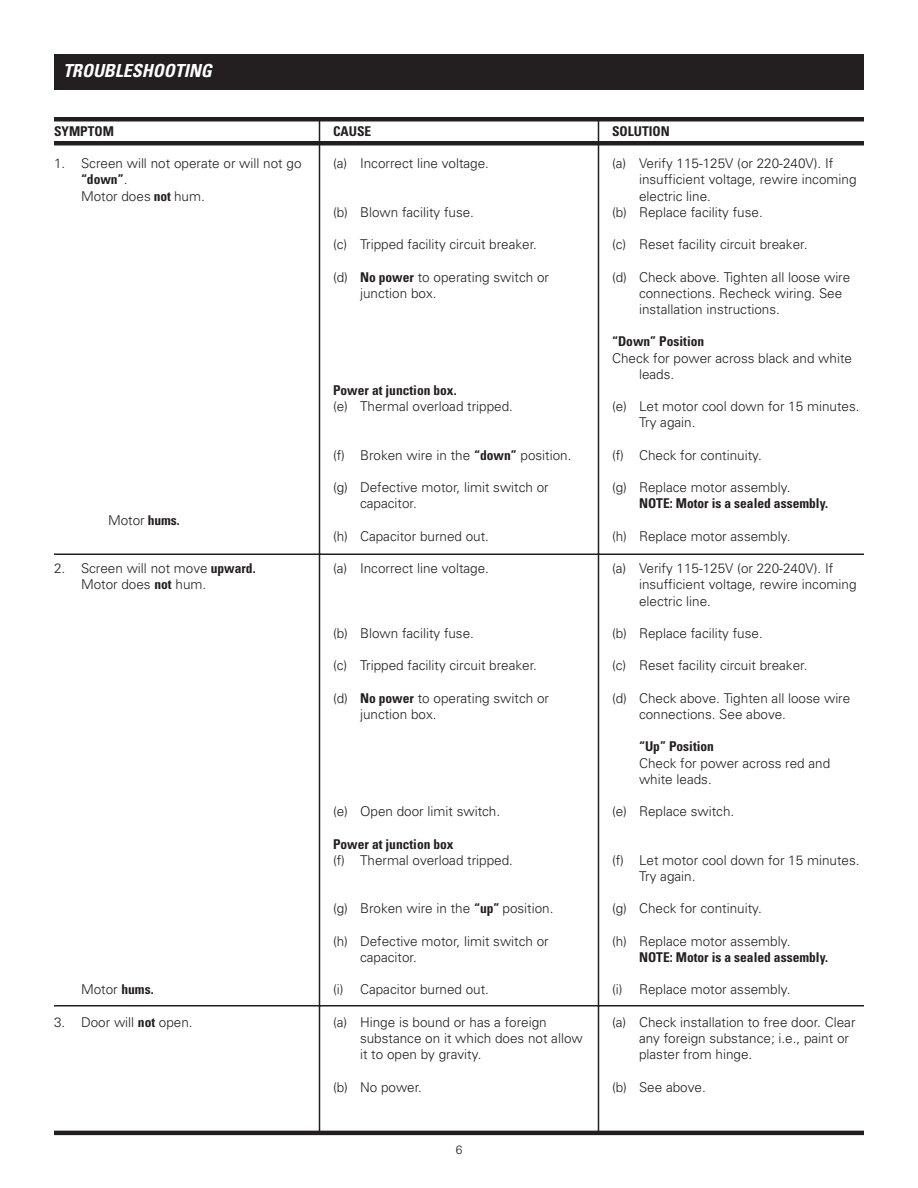
<style>
.page{position:relative;width:918px;height:1188px;background:#fff}
.page>*{position:absolute;margin:0;border:0;box-sizing:border-box;transform-origin:0 0}
.t1{font:italic 700 condensed 18px "Univers";color:#fff}
.t2{font:300 13.5px/16.2px "Univers";color:#231f20}
.t3{font:700 condensed 13.5px "Univers";color:#231f20}
.t4{font:300 12px "Univers";color:#231f20}
.s1{font-weight:700;font-stretch:condensed}
</style>
<div class="page">
<hr style="left:54px;top:1131px;width:810px;height:4px;background:#231f20">
<div style="left:54px;top:54px;width:810px;height:36px;background:#231f20"></div>
<div style="left:54px;top:117px;width:810px;height:5px;background:#231f20"></div>
<div style="left:54px;top:141px;width:810px;height:5px;background:#231f20"></div>
<hr style="left:319px;top:119px;width:1px;height:1014px;background:#231f20">
<hr style="left:598px;top:119px;width:1px;height:1014px;background:#231f20">
<hr style="left:54px;top:554px;width:810px;height:1px;background:#231f20">
<hr style="left:54px;top:1005px;width:810px;height:1px;background:#231f20">
<h1 class="t1" style="left:63px;top:64px;width:150px">TROUBLESHOOTING</h1>
<p class="t3" style="left:54px;top:126px;width:61px">SYMPTOM</p>
<p class="t2" style="left:81px;top:156px;width:222px;text-indent:-27px">1. Screen will not operate or will not go <span class="s1">“down”</span>.<br>Motor does <span class="s1">not</span> hum.</p>
<p class="t2" style="left:108px;top:513px;width:73px">Motor <span class="s1">hums.</span></p>
<p class="t2" style="left:81px;top:561px;width:176px;text-indent:-27px">2. Screen will not move <span class="s1">upward.<br></span>Motor does <span class="s1">not</span> hum.</p>
<p class="t2" style="left:81px;top:983px;width:74px">Motor <span class="s1">hums.</span></p>
<p class="t2" style="left:54px;top:1015px;width:140px">3. Door will <span class="s1">not</span> open.</p>
<p class="t3" style="left:333px;top:126px;width:40px">CAUSE</p>
<p class="t2" style="left:333px;top:156px;width:158px">(a) Incorrect line voltage.</p>
<p class="t2" style="left:333px;top:205px;width:142px">(b) Blown facility fuse.</p>
<p class="t2" style="left:333px;top:237px;width:206px">(c) Tripped facility circuit breaker.</p>
<p class="t2" style="left:360px;top:270px;width:190px;text-indent:-27px">(d) <span class="s1">No power</span> to operating switch or junction box.</p>
<p class="t3" style="left:333px;top:385px;width:125px">Power at junction box.</p>
<p class="t2" style="left:333px;top:399px;width:182px">(e) Thermal overload tripped.</p>
<p class="t2" style="left:333px;top:448px;width:240px">(f) Broken wire in the <span class="s1">“down”</span> position.</p>
<p class="t2" style="left:360px;top:480px;width:190px;text-indent:-27px">(g) Defective motor, limit switch or capacitor.</p>
<p class="t2" style="left:333px;top:529px;width:158px">(h) Capacitor burned out.</p>
<p class="t2" style="left:333px;top:561px;width:158px">(a) Incorrect line voltage.</p>
<p class="t2" style="left:333px;top:626px;width:142px">(b) Blown facility fuse.</p>
<p class="t2" style="left:333px;top:659px;width:206px">(c) Tripped facility circuit breaker.</p>
<p class="t2" style="left:360px;top:691px;width:190px;text-indent:-27px">(d) <span class="s1">No power</span> to operating switch or junction box.</p>
<p class="t2" style="left:333px;top:804px;width:169px">(e) Open door limit switch.</p>
<p class="t3" style="left:333px;top:839px;width:122px">Power at junction box</p>
<p class="t2" style="left:333px;top:853px;width:182px">(f) Thermal overload tripped.</p>
<p class="t2" style="left:333px;top:902px;width:222px">(g) Broken wire in the <span class="s1">“up”</span> position.</p>
<p class="t2" style="left:360px;top:934px;width:190px;text-indent:-27px">(h) Defective motor, limit switch or capacitor.</p>
<p class="t2" style="left:333px;top:983px;width:158px">(i) Capacitor burned out.</p>
<p class="t2" style="left:360px;top:1015px;width:224px;text-indent:-27px">(a) Hinge is bound or has a foreign substance on it which does not allow it to open by gravity.</p>
<p class="t2" style="left:333px;top:1080px;width:91px">(b) No power.</p>
<p class="t4" style="left:456px;top:1145px;width:8px">6</p>
<p class="t3" style="left:612px;top:126px;width:59px">SOLUTION</p>
<p class="t2" style="left:612px;top:156px;width:223px">(a) Verify 115-125V (or 220-240V). If</p>
<p class="t2" style="left:639px;top:173px;width:219px">insufficient voltage, rewire incoming</p>
<p class="t2" style="left:639px;top:189px;width:73px">electric line.</p>
<p class="t2" style="left:612px;top:205px;width:152px">(b) Replace facility fuse.</p>
<p class="t2" style="left:612px;top:237px;width:197px">(c) Reset facility circuit breaker.</p>
<p class="t2" style="left:639px;top:270px;width:213px;text-indent:-27px">(d) Check above. Tighten all loose wire connections. Recheck wiring. See installation instructions.</p>
<p class="t3" style="left:612px;top:337px;width:94px">“Down” Position</p>
<p class="t2" style="left:639px;top:351px;width:215px;text-indent:-27px">Check for power across black and white leads.</p>
<p class="t2" style="left:639px;top:399px;width:222px;text-indent:-27px">(e) Let motor cool down for 15 minutes.<br>Try again.</p>
<p class="t2" style="left:612px;top:448px;width:152px">(f) Check for continuity.</p>
<p class="t2" style="left:612px;top:480px;width:180px">(g) Replace motor assembly.</p>
<p class="t3" style="left:639px;top:499px;width:191px">NOTE: Motor is a sealed assembly.</p>
<p class="t2" style="left:612px;top:529px;width:180px">(h) Replace motor assembly.</p>
<p class="t2" style="left:639px;top:561px;width:219px;text-indent:-27px">(a) Verify 115-125V (or 220-240V). If insufficient voltage, rewire incoming electric line.</p>
<p class="t2" style="left:612px;top:626px;width:152px">(b) Replace facility fuse.</p>
<p class="t2" style="left:612px;top:659px;width:197px">(c) Reset facility circuit breaker.</p>
<p class="t2" style="left:639px;top:691px;width:213px;text-indent:-27px">(d) Check above. Tighten all loose wire connections. See above.</p>
<p class="t3" style="left:639px;top:742px;width:76px">“Up” Position</p>
<p class="t2" style="left:639px;top:756px;width:193px">Check for power across red and white leads.</p>
<p class="t2" style="left:612px;top:804px;width:124px">(e) Replace switch.</p>
<p class="t2" style="left:639px;top:853px;width:222px;text-indent:-27px">(f) Let motor cool down for 15 minutes.<br>Try again.</p>
<p class="t2" style="left:612px;top:902px;width:152px">(g) Check for continuity.</p>
<p class="t2" style="left:612px;top:934px;width:180px">(h) Replace motor assembly.</p>
<p class="t3" style="left:639px;top:952px;width:191px">NOTE: Motor is a sealed assembly.</p>
<p class="t2" style="left:612px;top:983px;width:180px">(i) Replace motor assembly.</p>
<p class="t2" style="left:639px;top:1015px;width:218px;text-indent:-27px">(a) Check installation to free door. Clear any foreign substance; i.e., paint or plaster from hinge.</p>
<p class="t2" style="left:612px;top:1080px;width:95px">(b) See above.</p>
</div>
